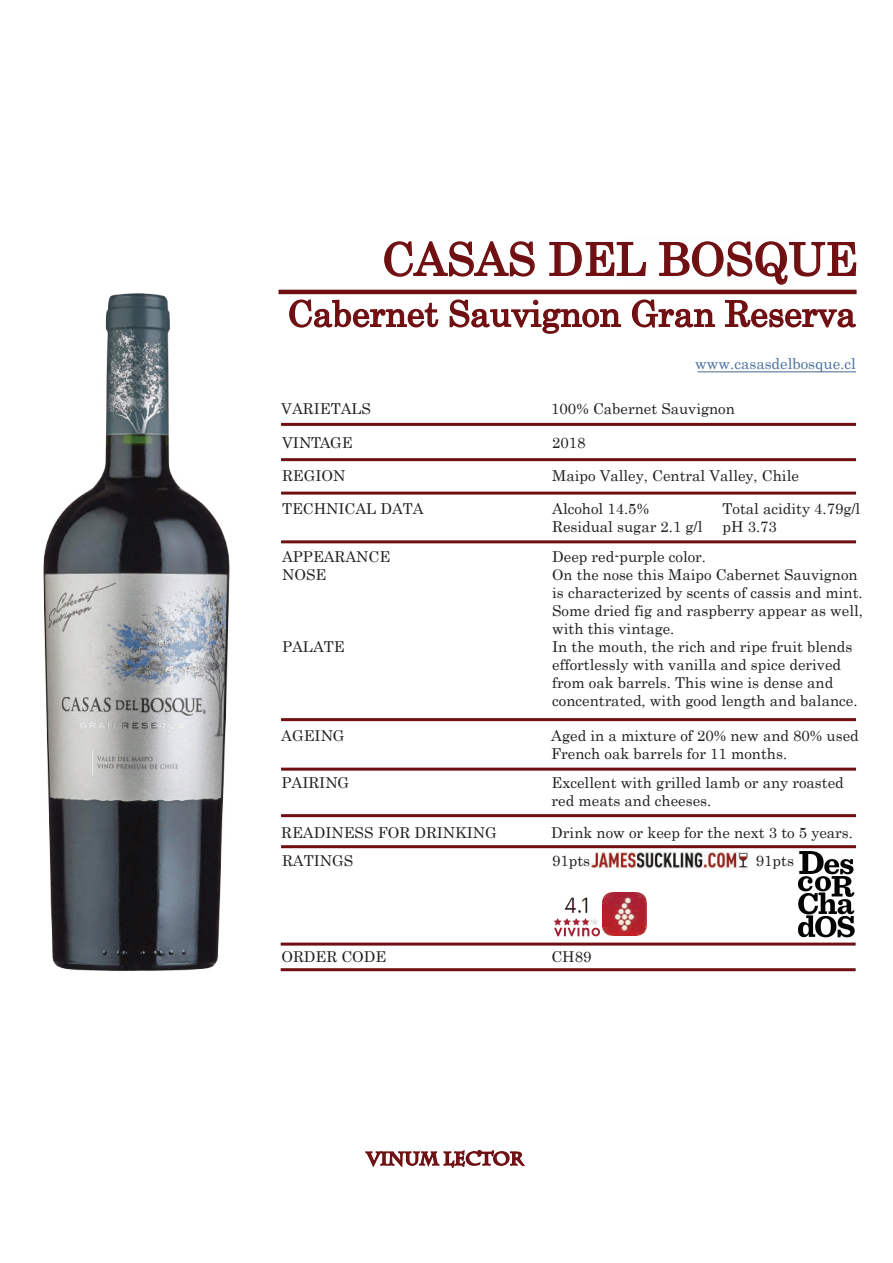
<style>
.page{position:relative;width:893px;height:1263px;background:#fff}
.page>*{position:absolute;margin:0;border:0;box-sizing:border-box;transform-origin:0 0}
.t1{font:45px "Century";color:#700f11}
.t2{font:35.25px "Century";color:#700f11}
.t3{font:700 18px "Charlemagne Std";color:#700f11}
.t4{font:15px/18px "Century";color:#231f20}
.t5{font:15px "Century";color:#4a6f9d}
.s1{font-size:14.7px}
</style>
<div class="page">
<hr style="left:278px;top:290px;width:579px;height:4px;background:#700f11">
<div style="left:281px;top:492px;width:575px;height:3px;border:2px solid #700f11"></div>
<svg style="left:289px;top:299px;width:150px;height:29px"></svg>
<svg style="left:449px;top:299px;width:173px;height:35px"></svg>
<svg style="left:631px;top:299px;width:85px;height:29px"></svg>
<svg style="left:725px;top:300px;width:132px;height:28px"></svg>
<div style="left:281px;top:968px;width:575px;height:3px;border:2px solid #700f11"></div>
<svg style="left:384px;top:241px;width:151px;height:36px"></svg>
<svg style="left:549px;top:241px;width:97px;height:36px"></svg>
<svg style="left:658px;top:241px;width:199px;height:44px"></svg>
<div style="left:281px;top:423px;width:575px;height:3px;border:2px solid #700f11"></div>
<div style="left:281px;top:458px;width:575px;height:3px;border:2px solid #700f11"></div>
<svg style="left:365px;top:1149px;width:160px;height:19px"></svg>
<hr style="left:698px;top:371px;width:158px;height:1px;background:#4a6f9d">
<div style="left:281px;top:540px;width:575px;height:3px;border:2px solid #700f11"></div>
<div style="left:281px;top:718px;width:575px;height:3px;border:2px solid #700f11"></div>
<div style="left:281px;top:814px;width:575px;height:3px;border:2px solid #700f11"></div>
<div style="left:281px;top:845px;width:575px;height:3px;border:2px solid #700f11"></div>
<div style="left:281px;top:768px;width:575px;height:3px;border:2px solid #700f11"></div>
<img style="left:799px;top:851px;width:56px;height:86px">
<div style="left:281px;top:942px;width:575px;height:3px;border:2px solid #700f11"></div>
<img style="left:553px;top:897px;width:45px;height:29px">
<img style="left:554px;top:927px;width:45px;height:10px">
<img style="left:603px;top:892px;width:43px;height:43px">
<img style="left:43px;top:293px;width:187px;height:678px">
<img style="left:590px;top:851px;width:158px;height:18px">
<h1 class="t1" style="left:382px;top:221px;width:477px">CASAS DEL BOSQUE</h1>
<h2 class="t2" style="left:287px;top:284px;width:570px">Cabernet Sauvignon Gran Reserva</h2>
<p class="t5" style="left:695px;top:351px;width:162px">www.casasdelbosque.cl</p>
<p class="t4" style="left:281px;top:398px;width:91px">VARIETALS</p>
<p class="t4" style="left:551px;top:398px;width:185px">100% Cabernet Sauvignon</p>
<p class="t4" style="left:282px;top:432px;width:72px">VINTAGE</p>
<p class="t4" style="left:552px;top:432px;width:35px">2018</p>
<p class="t4" style="left:282px;top:465px;width:65px">REGION</p>
<p class="t4" style="left:552px;top:465px;width:248px">Maipo Valley, Central Valley, Chile</p>
<p class="t4" style="left:282px;top:498px;width:143px">TECHNICAL DATA</p>
<p class="t4" style="left:552px;top:498px;width:98px">Alcohol 14.5%</p>
<p class="t4" style="left:722px;top:498px;width:139px">Total acidity 4.79g/l</p>
<p class="t4" style="left:552px;top:516px;width:152px">Residual sugar 2.1 g/l</p>
<p class="t4" style="left:722px;top:516px;width:56px">pH 3.73</p>
<p class="t4" style="left:282px;top:546px;width:110px">APPEARANCE<br>NOSE</p>
<p class="t4" style="left:552px;top:546px;width:155px">Deep red-purple color.</p>
<p class="t4" style="left:552px;top:564px;width:312px"><span class="s1">On the nose</span> this Maipo Cabernet Sauvignon is characterized by scents of cassis and mint.<br>Some dried fig and raspberry appear as well, with this vintage.</p>
<p class="t4" style="left:282px;top:636px;width:64px">PALATE</p>
<p class="t4" style="left:552px;top:636px;width:307px">In the mouth, the rich and ripe fruit blends effortlessly with vanilla and spice derived from oak barrels. This wine is dense and concentrated, with good length and balance.</p>
<p class="t4" style="left:281px;top:725px;width:65px">AGEING</p>
<p class="t4" style="left:551px;top:725px;width:309px">Aged in a mixture of 20% new and 80% used<br>French oak barrels for 11 months.</p>
<p class="t4" style="left:281px;top:773px;width:69px">PAIRING</p>
<p class="t4" style="left:552px;top:773px;width:294px">Excellent with grilled lamb or any roasted red meats and cheeses.</p>
<p class="t4" style="left:281px;top:822px;width:217px">READINESS FOR DRINKING</p>
<p class="t4" style="left:551px;top:822px;width:303px">Drink now or keep for the next 3 to 5 years.</p>
<p class="t4" style="left:282px;top:851px;width:73px">RATINGS</p>
<p class="t4" style="left:552px;top:851px;width:40px">91pts</p>
<p class="t4" style="left:756px;top:851px;width:40px">91pts</p>
<p class="t4" style="left:281px;top:947px;width:106px">ORDER CODE</p>
<p class="t4" style="left:551px;top:947px;width:42px">CH89</p>
<p class="t3" style="left:367px;top:1148px;width:158px">VINUM LECTOR</p>
</div>
